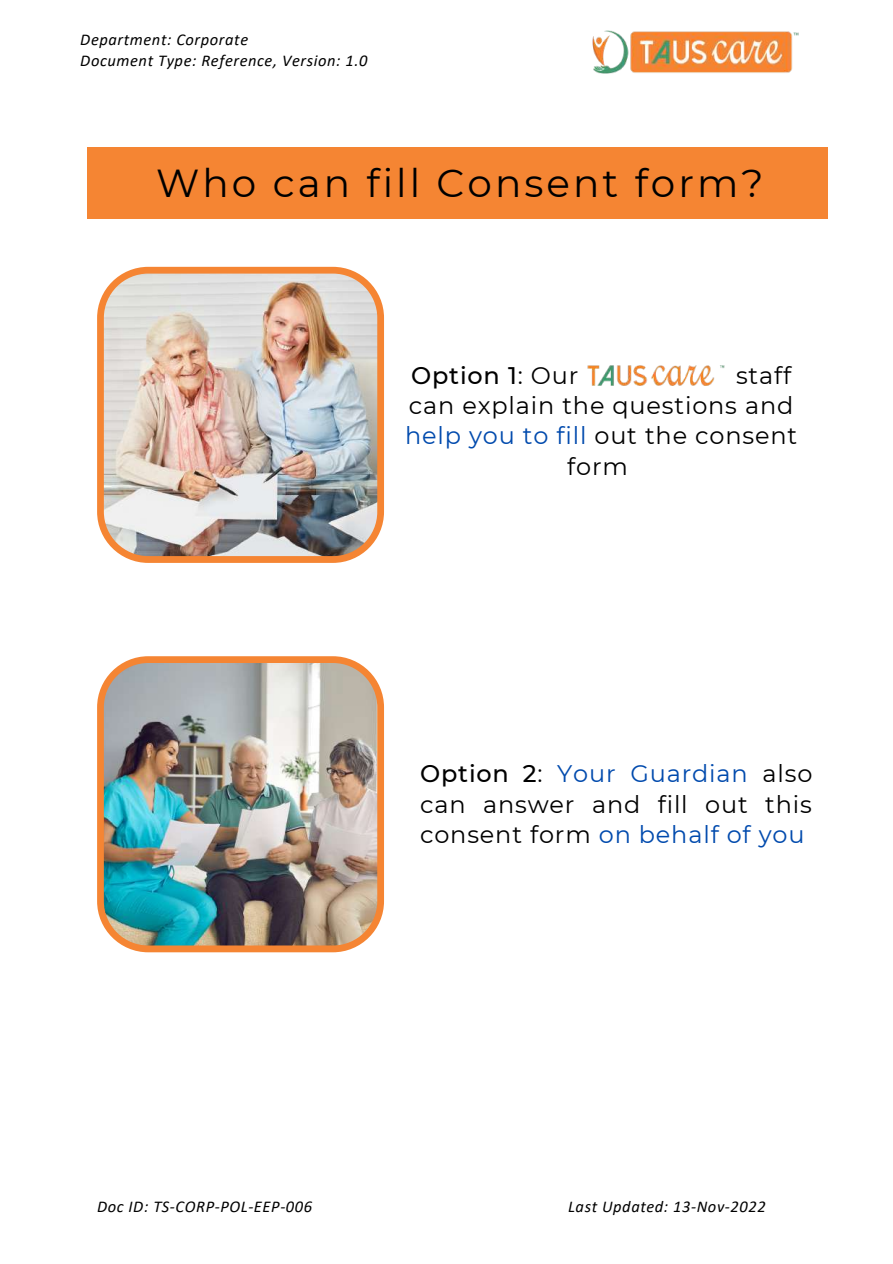
<style>
.page{position:relative;width:893px;height:1264px;background:#fff}
.page>*{position:absolute;margin:0;border:0;box-sizing:border-box;transform-origin:0 0}
.t1{font:39px "Montserrat";letter-spacing:.08em;color:#000}
.t2{font:24px/30.3px "Montserrat";letter-spacing:.035em;color:#000;text-align:justify}
.t3{font:24px "Montserrat";letter-spacing:.035em;color:#004aad}
.t4{font:500 24px "Montserrat";letter-spacing:.035em;color:#000}
.t5{font:italic 16.5px/21.3px "Calibri";letter-spacing:.035em;color:#000}
.s1{font-weight:400}
.s2{color:#000}
.s3{font-weight:500}
.s4{color:#004aad}
</style>
<div class="page">
<img style="left:592px;top:30px;width:207px;height:44px">
<div style="left:87px;top:147px;width:740px;height:72px;background:#f58533"></div>
<img style="left:97px;top:267px;width:287px;height:296px">
<img style="left:97px;top:656px;width:287px;height:296px">
<img style="left:587px;top:365px;width:138px;height:21px">
<p class="t5" style="left:80px;top:30px;width:288px">Department: Corporate<br>Document Type: Reference, Version: 1.0</p>
<h1 class="t1" style="left:156px;top:159px;width:609px">Who can fill Consent form?</h1>
<p class="t4" style="left:411px;top:360px;width:169px">Option 1<span class="s1">: Our</span></p>
<p class="t2" style="left:736px;top:360px;width:57px">staff</p>
<p class="t2" style="left:409px;top:390px;width:386px">can explain the questions and</p>
<p class="t3" style="left:405px;top:421px;width:393px">help you to fill <span class="s2">out the consent</span></p>
<p class="t2" style="left:567px;top:451px;width:62px">form</p>
<p class="t2" style="left:420px;top:758px;width:394px"><span class="s3">Option 2</span>: <span class="s4">Your Guardian</span> also can answer and fill out this consent form <span class="s4">on behalf of you</span></p>
<p class="t5" style="left:97px;top:1197px;width:216px">Doc ID: TS-CORP-POL-EEP-006</p>
<p class="t5" style="left:568px;top:1197px;width:199px">Last Updated: 13-Nov-2022</p>
</div>
